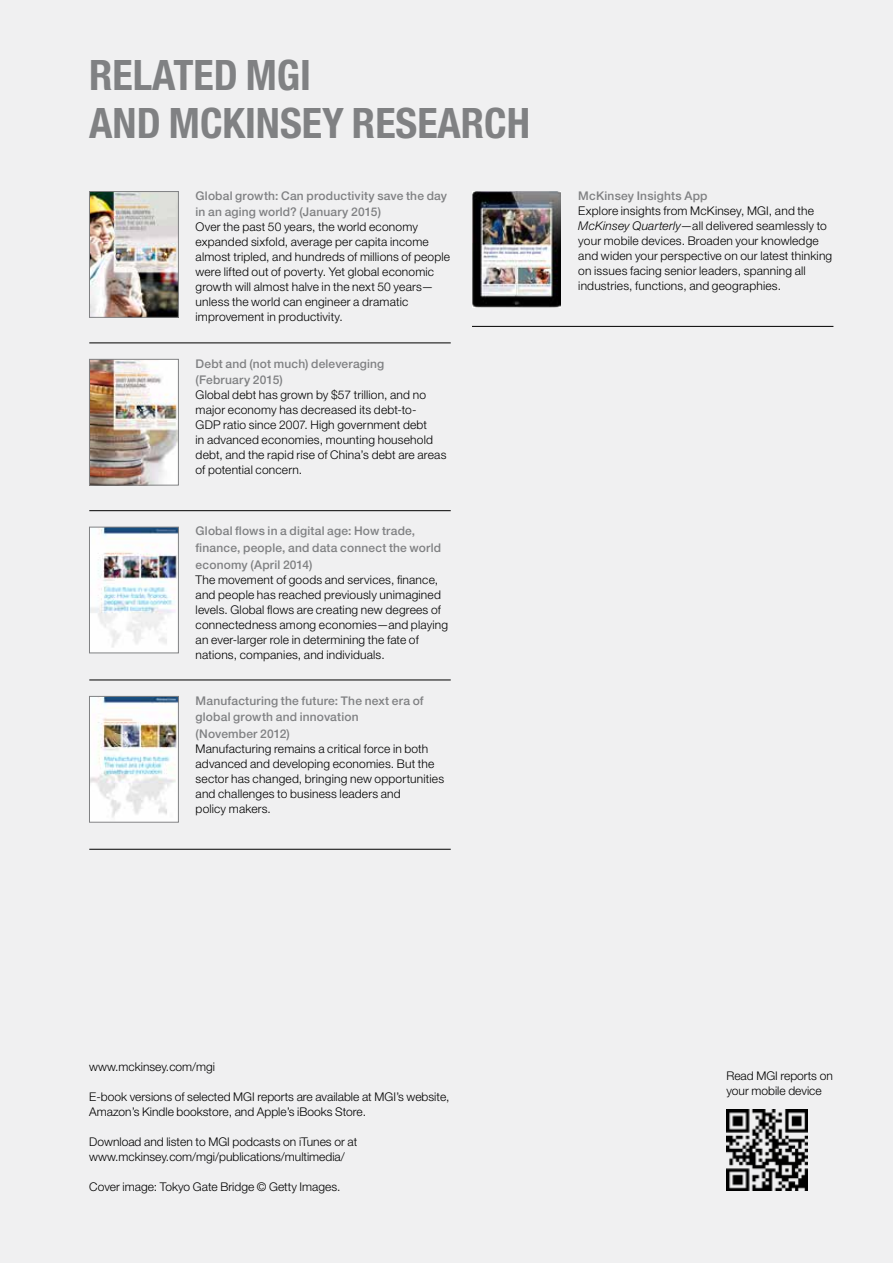
<style>
.page{position:relative;width:893px;height:1263px;background:#f0f0f1}
.page>*{position:absolute;margin:0;border:0;box-sizing:border-box;transform-origin:0 0}
.t1{font:700 condensed 42px/48px "Helvetica Neue LT Std";color:#808183}
.t2{font:300 12px/15px "Helvetica Neue LT Std";letter-spacing:.015em;color:#000}
.t3{font:500 12px/16.5px "Helvetica Neue LT Std";letter-spacing:.015em;color:#808183}
.s1{font-style:italic}
</style>
<div class="page">
<hr style="left:89px;top:343px;width:362px;height:1px;background:#000">
<hr style="left:89px;top:510px;width:362px;height:1px;background:#000">
<hr style="left:89px;top:680px;width:362px;height:1px;background:#000">
<hr style="left:89px;top:849px;width:362px;height:1px;background:#000">
<hr style="left:472px;top:326px;width:361px;height:1px;background:#000">
<img style="left:91px;top:193px;width:86px;height:123px">
<div style="left:89px;top:191px;width:90px;height:127px;border:1px solid #808183"></div>
<img style="left:91px;top:361px;width:86px;height:122px">
<div style="left:89px;top:359px;width:90px;height:126px;border:1px solid #808183"></div>
<img style="left:91px;top:529px;width:86px;height:122px">
<div style="left:89px;top:527px;width:90px;height:126px;border:1px solid #808183"></div>
<img style="left:91px;top:698px;width:86px;height:122px">
<div style="left:89px;top:696px;width:90px;height:126px;border:1px solid #808183"></div>
<img style="left:472px;top:191px;width:89px;height:117px">
<img style="left:726px;top:1110px;width:81px;height:81px">
<h1 class="t1" style="left:89px;top:50px;width:442px">RELATED MGI<br>AND MCKINSEY RESEARCH</h1>
<p class="t3" style="left:196px;top:187px;width:253px">Global growth: Can productivity save the day in an aging world? (January 2015)</p>
<p class="t2" style="left:196px;top:219px;width:256px">Over the past 50 years, the world economy expanded sixfold, average per capita income almost tripled, and hundreds of millions of people were lifted out of poverty. Yet global economic growth will almost halve in the next 50 years— unless the world can engineer a dramatic improvement in productivity.</p>
<p class="t3" style="left:196px;top:355px;width:190px">Debt and (not much) deleveraging (February 2015)</p>
<p class="t2" style="left:196px;top:387px;width:252px">Global debt has grown by $57 trillion, and no major economy has decreased its debt-to-<br>GDP ratio since 2007. High government debt<br>in advanced economies, mounting household debt, and the rapid rise of China’s debt are areas of potential concern.</p>
<p class="t3" style="left:196px;top:523px;width:247px">Global flows in a digital age: How trade, finance, people, and data connect the world economy (April 2014)</p>
<p class="t2" style="left:196px;top:571px;width:254px">The movement of goods and services, finance, and people has reached previously unimagined levels. Global flows are creating new degrees of connectedness among economies—and playing an ever-larger role in determining the fate of nations, companies, and individuals.</p>
<p class="t3" style="left:196px;top:692px;width:230px">Manufacturing the future: The next era of global growth and innovation<br>(November 2012)</p>
<p class="t2" style="left:196px;top:741px;width:250px">Manufacturing remains a critical force in both advanced and developing economies. But the sector has changed, bringing new opportunities and challenges to business leaders and<br>policy makers.</p>
<p class="t3" style="left:578px;top:187px;width:131px">McKinsey Insights App</p>
<p class="t2" style="left:578px;top:203px;width:255px">Explore insights from McKinsey, MGI, and the <span class="s1">McKinsey Quarterly</span>—all delivered seamlessly to your mobile devices. Broaden your knowledge and widen your perspective on our latest thinking on issues facing senior leaders, spanning all industries, functions, and geographies.</p>
<p class="t2" style="left:89px;top:1059px;width:127px">www.mckinsey.com/mgi</p>
<p class="t2" style="left:89px;top:1089px;width:362px">E-book versions of selected MGI reports are available at MGI’s website,<br>Amazon’s Kindle bookstore, and Apple’s iBooks Store.</p>
<p class="t2" style="left:89px;top:1134px;width:270px">Download and listen to MGI podcasts on iTunes or at www.mckinsey.com/mgi/publications/multimedia/</p>
<p class="t2" style="left:89px;top:1179px;width:253px">Cover image: Tokyo Gate Bridge © Getty Images.</p>
<p class="t2" style="left:726px;top:1068px;width:108px">Read MGI reports on your mobile device</p>
</div>
